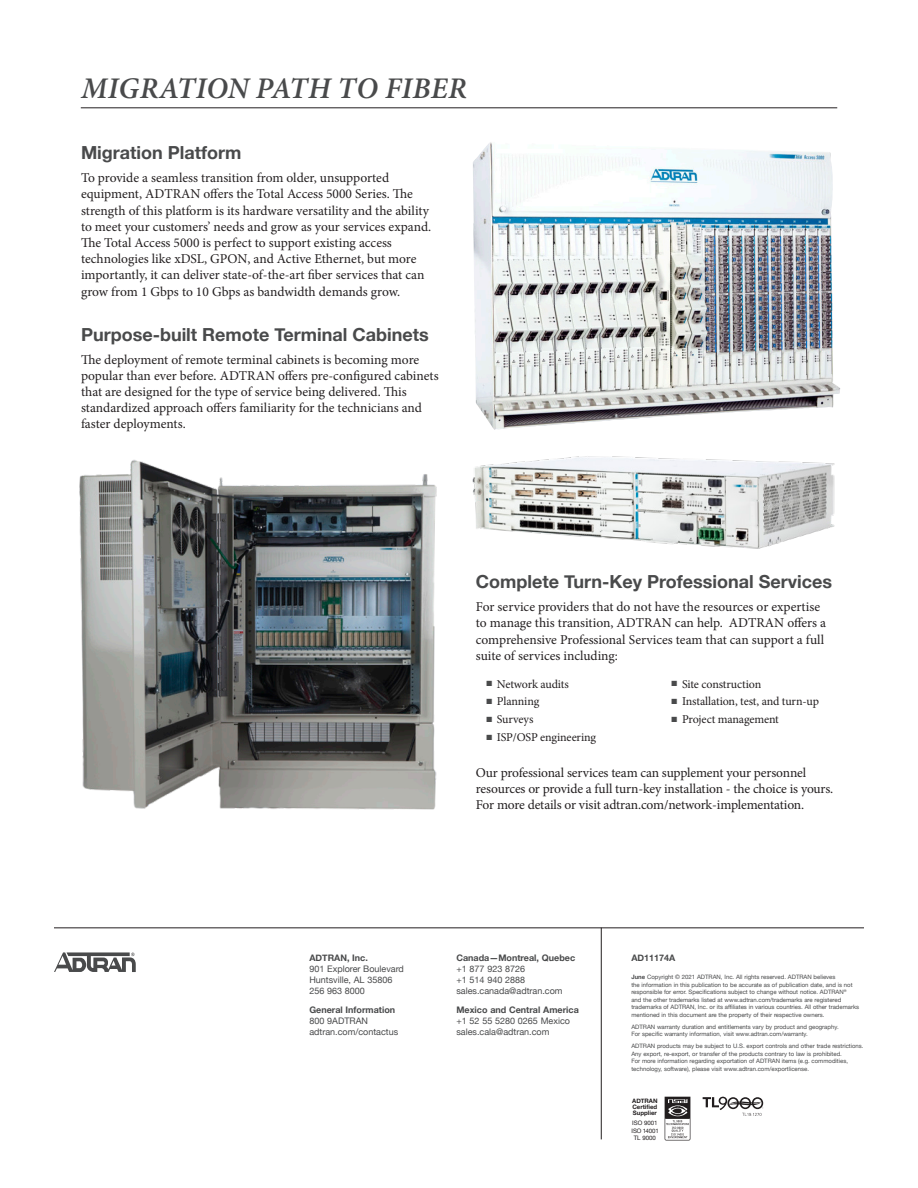
<style>
.page{position:relative;width:918px;height:1188px;background:#fff}
.page>*{position:absolute;margin:0;border:0;box-sizing:border-box;transform-origin:0 0}
.t1{font:italic 600 30px "Minion Pro";letter-spacing:.01em;color:#494a4b}
.t2{font:700 18px "Helvetica Neue";color:#494a4b}
.Body_Copy{font:13.5px/16.2px "Minion Pro";letter-spacing:-.005em;color:#231f20}
.t3{font:12px "Minion Pro";letter-spacing:-.015em;color:#231f20}
.t4{font:9px/10.8px "Helvetica Neue";color:#494a4b}
.t5{font:700 9px "Helvetica Neue";color:#494a4b}
.t6{font:700 6.15px/6.1px "Helvetica Neue";color:#211d1e;text-align:justify}
.t7{font:6.15px/7.4px "Helvetica Neue";color:#211d1e;text-align:center}
.t8{font:6px/7.5px "Helvetica Neue";color:#494a4b}
.s1{color:#494a4b}
.s2{font-weight:700}
</style>
<div class="page">
<hr style="left:81px;top:108px;width:756px;height:1px;background:#231f20">
<hr style="left:54px;top:928px;width:810px;height:1px;background:#231f20">
<hr style="left:601px;top:928px;width:1px;height:211px;background:#231f20">
<svg style="left:54px;top:952px;width:82px;height:20px"></svg>
<svg style="left:703px;top:1097px;width:61px;height:19px"></svg>
<svg style="left:665px;top:1097px;width:25px;height:43px"></svg>
<img style="left:473px;top:142px;width:368px;height:288px">
<img style="left:79px;top:460px;width:358px;height:350px">
<img style="left:472px;top:456px;width:363px;height:93px">
<h1 class="t1" style="left:81px;top:67px;width:387px">MIGRATION PATH TO FIBER</h1>
<p class="t2" style="left:81px;top:139px;width:162px">Migration Platform</p>
<p class="Body_Copy" style="left:81px;top:170px;width:352px">To provide a seamless transition from older, unsupported equipment, ADTRAN offers the Total Access 5000 Series. The strength of this platform is its hardware versatility and the ability to meet your customers’ needs and grow as your services expand.<br>The Total Access 5000 is perfect to support existing access technologies like xDSL, GPON, and Active Ethernet, but more importantly, it can deliver state-of-the-art fiber services that can grow from 1 Gbps to 10 Gbps as bandwidth demands grow.</p>
<p class="t2" style="left:81px;top:320px;width:349px">Purpose-built Remote Terminal Cabinets</p>
<p class="Body_Copy" style="left:81px;top:351px;width:359px">The deployment of remote terminal cabinets is becoming more popular than ever before. ADTRAN offers pre-configured cabinets that are designed for the type of service being delivered. This standardized approach offers familiarity for the technicians and faster deployments.</p>
<p class="t2" style="left:476px;top:568px;width:358px">Complete Turn-Key Professional Services</p>
<p class="Body_Copy" style="left:476px;top:599px;width:352px">For service providers that do not have the resources or expertise to manage this transition, ADTRAN can help. ADTRAN offers a comprehensive Professional Services team that can support a full suite of services including:</p>
<p class="t3" style="left:486px;top:676px;width:84px"><span class="s1">■</span> Network audits</p>
<p class="t3" style="left:486px;top:694px;width:55px"><span class="s1">■</span> Planning</p>
<p class="t3" style="left:486px;top:711px;width:49px"><span class="s1">■</span> Surveys</p>
<p class="t3" style="left:486px;top:729px;width:111px"><span class="s1">■</span> ISP/OSP engineering</p>
<p class="t3" style="left:672px;top:676px;width:91px"><span class="s1">■</span> Site construction</p>
<p class="t3" style="left:672px;top:694px;width:149px"><span class="s1">■</span> Installation, test, and turn-up</p>
<p class="t3" style="left:672px;top:711px;width:109px"><span class="s1">■</span> Project management</p>
<p class="Body_Copy" style="left:476px;top:765px;width:359px">Our professional services team can supplement your personnel resources or provide a full turn-key installation - the choice is yours.<br>For more details or visit adtran.com/network-implementation.</p>
<p class="t5" style="left:309px;top:951px;width:60px">ADTRAN, Inc.</p>
<p class="t4" style="left:309px;top:964px;width:96px">901 Explorer Boulevard<br>Huntsville, AL 35806<br>256 963 8000</p>
<p class="t5" style="left:309px;top:1003px;width:87px">General Information</p>
<p class="t4" style="left:309px;top:1016px;width:90px">800 9ADTRAN adtran.com/contactus</p>
<p class="t5" style="left:456px;top:951px;width:120px">Canada—Montreal, Quebec</p>
<p class="t5" style="left:631px;top:951px;width:46px">AD11174A</p>
<p class="t4" style="left:456px;top:964px;width:108px">+1 877 923 8726<br>+1 514 940 2888 sales.canada@adtran.com</p>
<p class="t5" style="left:456px;top:1003px;width:124px">Mexico and Central America</p>
<p class="t4" style="left:456px;top:1016px;width:115px">+1 52 55 5280 0265 Mexico sales.cala@adtran.com</p>
<p class="t8" style="left:631px;top:974px;width:229px"><span class="s2">June</span> Copyright © 2021 ADTRAN, Inc. All rights reserved. ADTRAN believes<br>the information in this publication to be accurate as of publication date, and is not responsible for error. Specifications subject to change without notice. ADTRAN<sup>®<br></sup>and the other trademarks listed at www.adtran.com/trademarks are registered trademarks of ADTRAN, Inc. or its affiliates in various countries. All other trademarks mentioned in this document are the property of their respective owners.</p>
<p class="t8" style="left:631px;top:1023px;width:209px">ADTRAN warranty duration and entitlements vary by product and geography.<br>For specific warranty information, visit www.adtran.com/warranty.</p>
<p class="t8" style="left:631px;top:1043px;width:234px">ADTRAN products may be subject to U.S. export controls and other trade restrictions.<br>Any export, re-export, or transfer of the products contrary to law is prohibited.<br>For more information regarding exportation of ADTRAN items (e.g. commodities, technology, software), please visit www.adtran.com/exportlicense.</p>
<p class="t6" style="left:632px;top:1098px;width:27px">ADTRAN Certified Supplier</p>
<p class="t7" style="left:631px;top:1120px;width:29px">ISO 9001<br>ISO 14001<br>TL 9000</p>
</div>
